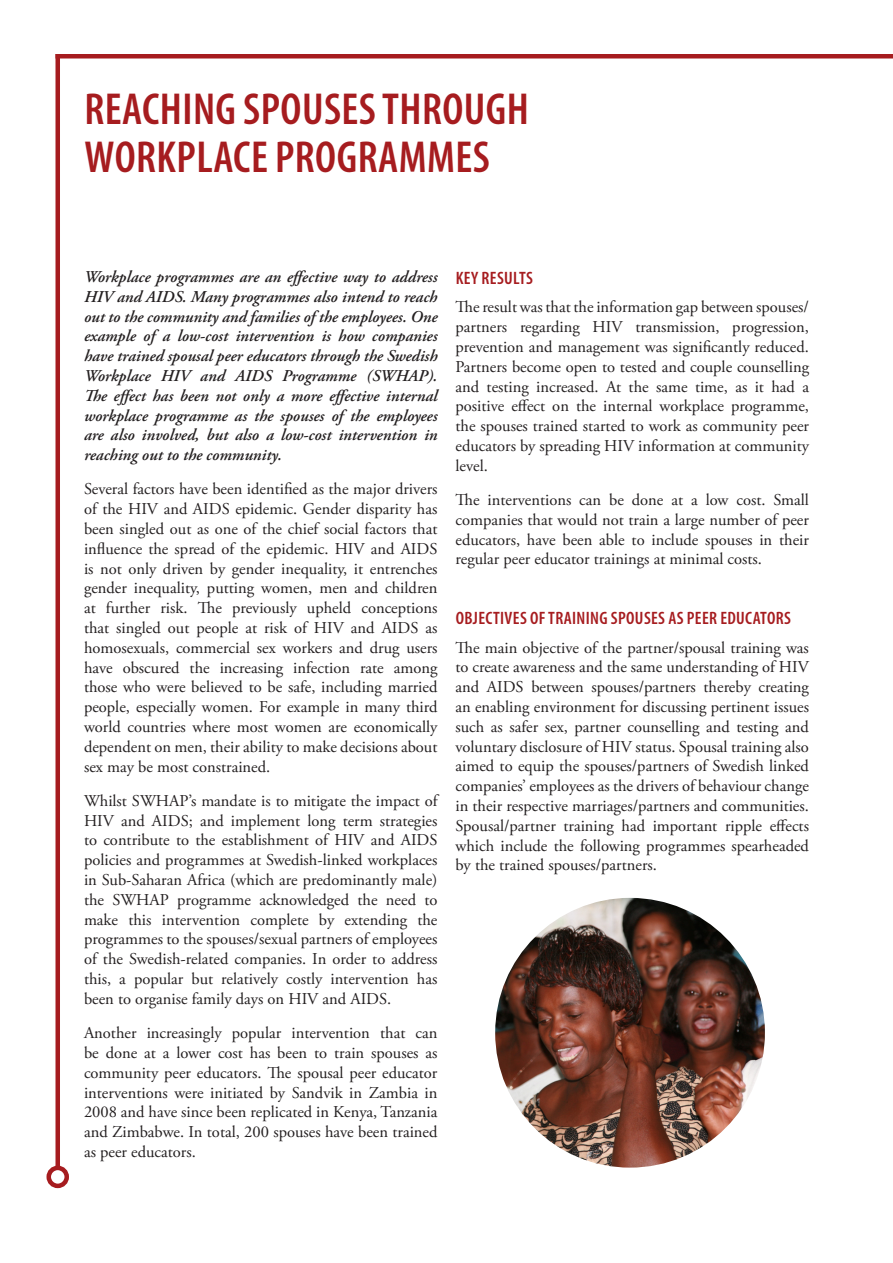
<style>
.page{position:relative;width:893px;height:1263px;background:#fff}
.page>*{position:absolute;margin:0;border:0;box-sizing:border-box;transform-origin:0 0}
.Rubrik_1{font:600 condensed 45px "Myriad Pro";letter-spacing:.01em;color:#a61c1f}
.Rubrik_2{font:600 condensed 18px "Myriad Pro";letter-spacing:.02em;color:#a61c1f}
.Brödtext{font:16.5px/19.8px "Adobe Garamond Pro";color:#231f20;text-align:justify}
.Intro{font:italic 600 16.5px/19.8px "Adobe Garamond Pro";color:#231f20;text-align:justify}
</style>
<div class="page">
<hr style="left:56px;top:54px;width:4px;height:1114px;background:#a61c1f">
<div style="left:46px;top:1166px;width:23px;height:22px;border:4px solid #a61c1f;border-radius:50%"></div>
<div style="left:56px;top:54px;width:837px;height:5px;background:#a61c1f"></div>
<img style="left:495px;top:898px;width:270px;height:269px;border-radius:135px">
<p class="Rubrik_1" style="left:84px;top:81px;width:446px">REACHING SPOUSES THROUGH</p>
<p class="Rubrik_1" style="left:84px;top:130px;width:407px">WORKPLACE PROGRAMMES</p>
<p class="Intro" style="left:84px;top:268px;width:355px">Workplace programmes are an effective way to address HIV and AIDS. Many programmes also intend to reach out to the community and families of the employees. One example of a low-cost intervention is how companies have trained spousal peer educators through the Swedish Workplace HIV and AIDS Programme (SWHAP).<br>The effect has been not only a more effective internal workplace programme as the spouses of the employees are also involved, but also a low-cost intervention in reaching out to the community.</p>
<p class="Brödtext" style="left:84px;top:480px;width:355px">Several factors have been identified as the major drivers of the HIV and AIDS epidemic. Gender disparity has been singled out as one of the chief social factors that influence the spread of the epidemic. HIV and AIDS is not only driven by gender inequality, it entrenches gender inequality, putting women, men and children at further risk. The previously upheld conceptions that singled out people at risk of HIV and AIDS as homosexuals, commercial sex workers and drug users have obscured the increasing infection rate among those who were believed to be safe, including married people, especially women. For example in many third world countries where most women are economically dependent on men, their ability to make decisions about sex may be most constrained.</p>
<p class="Brödtext" style="left:84px;top:791px;width:355px">Whilst SWHAP’s mandate is to mitigate the impact of HIV and AIDS; and implement long term strategies to contribute to the establishment of HIV and AIDS policies and programmes at Swedish-linked workplaces in Sub-Saharan Africa (which are predominantly male) the SWHAP programme acknowledged the need to make this intervention complete by extending the programmes to the spouses/sexual partners of employees of the Swedish-related companies. In order to address this, a popular but relatively costly intervention has been to organise family days on HIV and AIDS.</p>
<p class="Brödtext" style="left:84px;top:1023px;width:355px">Another increasingly popular intervention that can be done at a lower cost has been to train spouses as community peer educators. The spousal peer educator interventions were initiated by Sandvik in Zambia in 2008 and have since been replicated in Kenya, Tanzania and Zimbabwe. In total, 200 spouses have been trained as peer educators.</p>
<p class="Rubrik_2" style="left:456px;top:266px;width:79px">KEY RESULTS</p>
<p class="Brödtext" style="left:455px;top:298px;width:355px">The result was that the information gap between spouses/ partners regarding HIV transmission, progression, prevention and management was significantly reduced.<br>Partners become open to tested and couple counselling and testing increased. At the same time, as it had a positive effect on the internal workplace programme, the spouses trained started to work as community peer educators by spreading HIV information at community level.</p>
<p class="Brödtext" style="left:455px;top:490px;width:355px">The interventions can be done at a low cost. Small companies that would not train a large number of peer educators, have been able to include spouses in their regular peer educator trainings at minimal costs.</p>
<p class="Rubrik_2" style="left:456px;top:607px;width:337px">OBJECTIVES OF TRAINING SPOUSES AS PEER EDUCATORS</p>
<p class="Brödtext" style="left:455px;top:638px;width:355px">The main objective of the partner/spousal training was to create awareness and the same understanding of HIV and AIDS between spouses/partners thereby creating an enabling environment for discussing pertinent issues such as safer sex, partner counselling and testing and voluntary disclosure of HIV status. Spousal training also aimed to equip the spouses/partners of Swedish linked companies’ employees as the drivers of behaviour change in their respective marriages/partners and communities.<br>Spousal/partner training had important ripple effects which include the following programmes spearheaded by the trained spouses/partners.</p>
</div>
